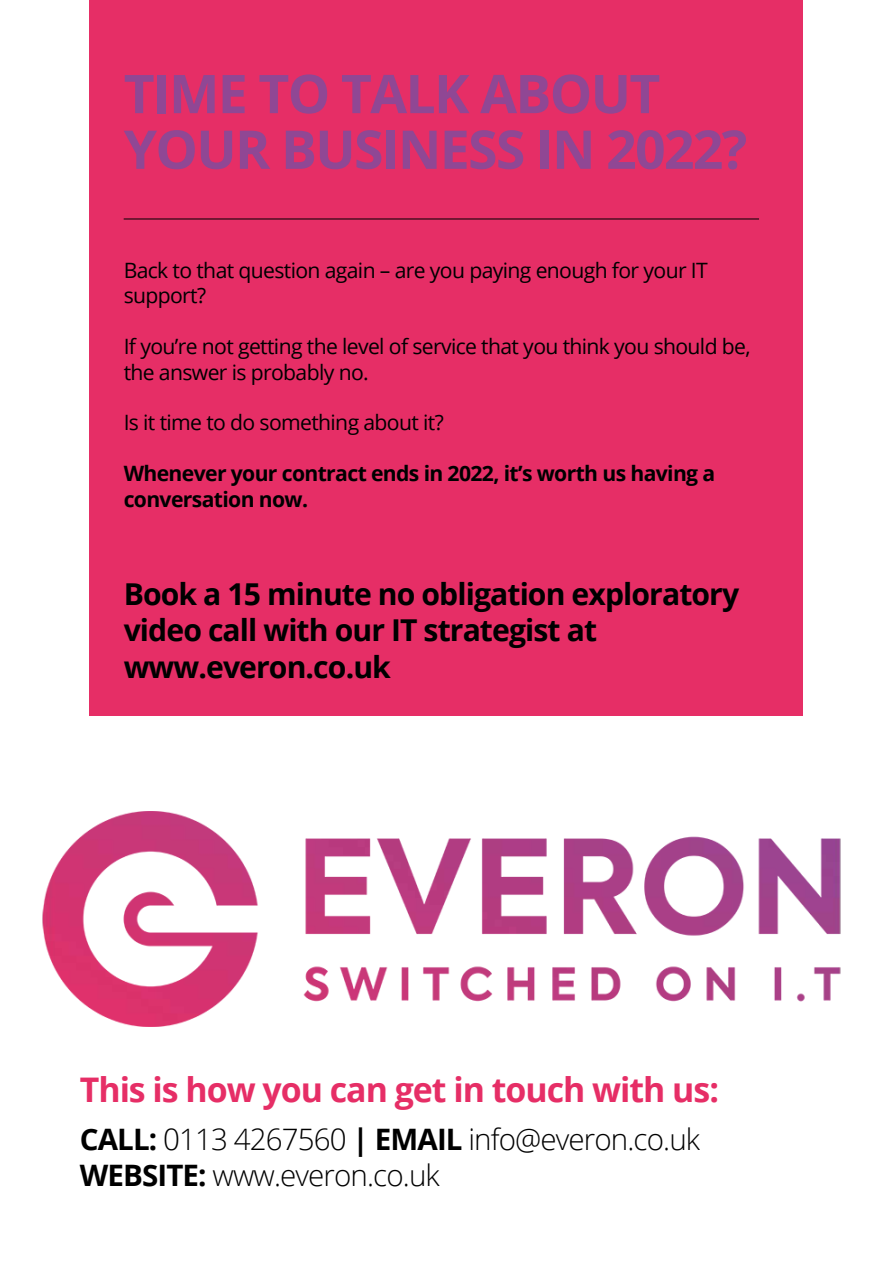
<style>
.page{position:relative;width:893px;height:1263px;background:#fff}
.page>*{position:absolute;margin:0;border:0;box-sizing:border-box;transform-origin:0 0}
.t1{font:700 53.4px/55.7px "Open Sans";letter-spacing:-.03em;color:#904794}
.t2{font:700 33.9px "Open Sans";letter-spacing:-.03em;color:#e62e66}
.t3{font:700 30.15px/36.2px "Open Sans";letter-spacing:-.03em;color:#000}
.t4{font:300 29.55px/35.4px "Open Sans";letter-spacing:-.03em;color:#000}
.t5{font:21.15px/25.3px "Open Sans";letter-spacing:-.03em;color:#000}
.t6{font:700 21.15px/25.3px "Open Sans";letter-spacing:-.03em;color:#000}
.s1{font-weight:700}
</style>
<div class="page">
<div style="left:90px;top:0;width:713px;height:716px;background:#e62e66"></div>
<hr style="left:124px;top:219px;width:635px;height:1px;background:#000">
<img style="left:42px;top:811px;width:799px;height:216px">
<h1 class="t1" style="left:124px;top:65px;width:625px">TIME TO TALK ABOUT<br>YOUR BUSINESS IN 2022?</h1>
<p class="t5" style="left:124px;top:257px;width:586px">Back to that question again – are you paying enough for your IT support?</p>
<p class="t5" style="left:124px;top:333px;width:628px">If you’re not getting the level of service that you think you should be, the answer is probably no.</p>
<p class="t5" style="left:124px;top:409px;width:322px">Is it time to do something about it?</p>
<p class="t6" style="left:124px;top:460px;width:593px">Whenever your contract ends in 2022, it’s worth us having a conversation now.</p>
<h3 class="t3" style="left:124px;top:575px;width:617px">Book a 15 minute no obligation exploratory video call with our IT strategist at www.everon.co.uk</h3>
<h2 class="t2" style="left:80px;top:1065px;width:641px">This is how you can get in touch with us:</h2>
<h3 class="t4" style="left:80px;top:1121px;width:622px"><span class="s1">CALL:</span> 0113 4267560 <span class="s1">| EMAIL</span> info@everon.co.uk<br><span class="s1">WEBSITE:</span> www.everon.co.uk</h3>
</div>
